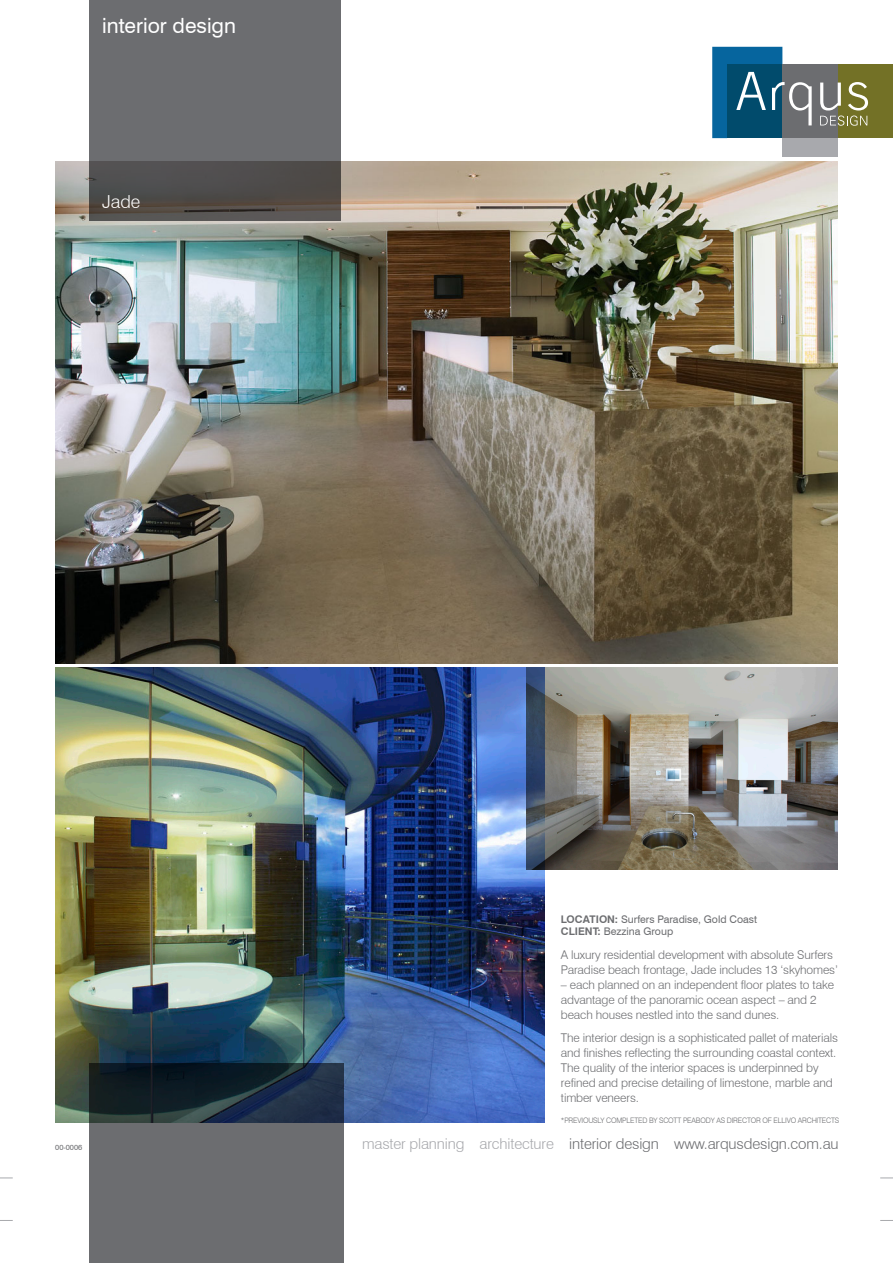
<style>
.page{position:relative;width:893px;height:1263px;background:#fff}
.page>*{position:absolute;margin:0;border:0;box-sizing:border-box;transform-origin:0 0}
.t1{font:21px "Swiss 721 BT";color:#fff}
.t2{font:300 18px "Swiss 721 BT";color:#fff}
.t3{font:300 15px "Swiss 721 BT";letter-spacing:-.01em;color:#6c6d70}
.t4{font:300 12px/15px "Swiss 721 BT";letter-spacing:-.01em;color:#6c6d70}
.t5{font:10.5px/12.6px "Swiss 721 BT";color:#6c6d70}
.t6{font:300 7.5px "Swiss 721 BT";letter-spacing:-.02em;color:#6c6d70}
.t7{font:7.5px "Swiss 721 BT";color:#6c6d70}
.s1{font-weight:700}
.s2{color:#a8a9ad}
</style>
<div class="page">
<img style="left:55px;top:162px;width:783px;height:501px">
<svg style="left:89px;top:0;width:251px;height:221px;background:#646465"></svg>
<div style="left:89px;top:1063px;width:254px;height:200px;background:#6c6d70"></div>
<svg style="left:0;top:1178px;width:13px;height:1px"></svg>
<svg style="left:0;top:1220px;width:13px;height:1px"></svg>
<svg style="left:880px;top:1178px;width:13px;height:1px"></svg>
<svg style="left:880px;top:1220px;width:13px;height:1px"></svg>
<div style="left:838px;top:65px;width:55px;height:73px;background:#737126"></div>
<div style="left:782px;top:138px;width:56px;height:18px;background:#a8a9ad"></div>
<div style="left:782px;top:65px;width:56px;height:73px;background:#6c6d70"></div>
<svg style="left:820px;top:82px;width:48px;height:44px"></svg>
<svg style="left:712px;top:47px;width:100px;height:91px"></svg>
<img style="left:544px;top:668px;width:293px;height:202px">
<img style="left:55px;top:668px;width:489px;height:455px">
<p class="t1" style="left:102px;top:13px;width:136px">interior design</p>
<p class="t2" style="left:102px;top:191px;width:40px">Jade</p>
<p class="t7" style="left:55px;top:1142px;width:29px">00-0006</p>
<p class="t5" style="left:561px;top:912px;width:198px"><span class="s1">LOCATION:</span> Surfers Paradise, Gold Coast<br><span class="s1">CLIENT:</span> Bezzina Group</p>
<p class="t4" style="left:561px;top:947px;width:279px">A luxury residential development with absolute Surfers<br>Paradise beach frontage, Jade includes 13 ‘skyhomes’</p>
<p class="t4" style="left:561px;top:977px;width:275px">– each planned on an independent floor plates to take advantage of the panoramic ocean aspect – and 2 beach houses nestled into the sand dunes.</p>
<p class="t4" style="left:561px;top:1030px;width:279px">The interior design is a sophisticated pallet of materials and finishes reflecting the surrounding coastal context.<br>The quality of the interior spaces is underpinned by refined and precise detailing of limestone, marble and timber veneers.</p>
<p class="t6" style="left:561px;top:1115px;width:280px">*PREVIOUSLY COMPLETED BY SCOTT PEABODY AS DIRECTOR OF ELLIVO ARCHITECTS</p>
<p class="t3" style="left:362px;top:1135px;width:478px"><span class="s2">master planning architecture</span> interior design www.arqusdesign.com.au</p>
</div>
